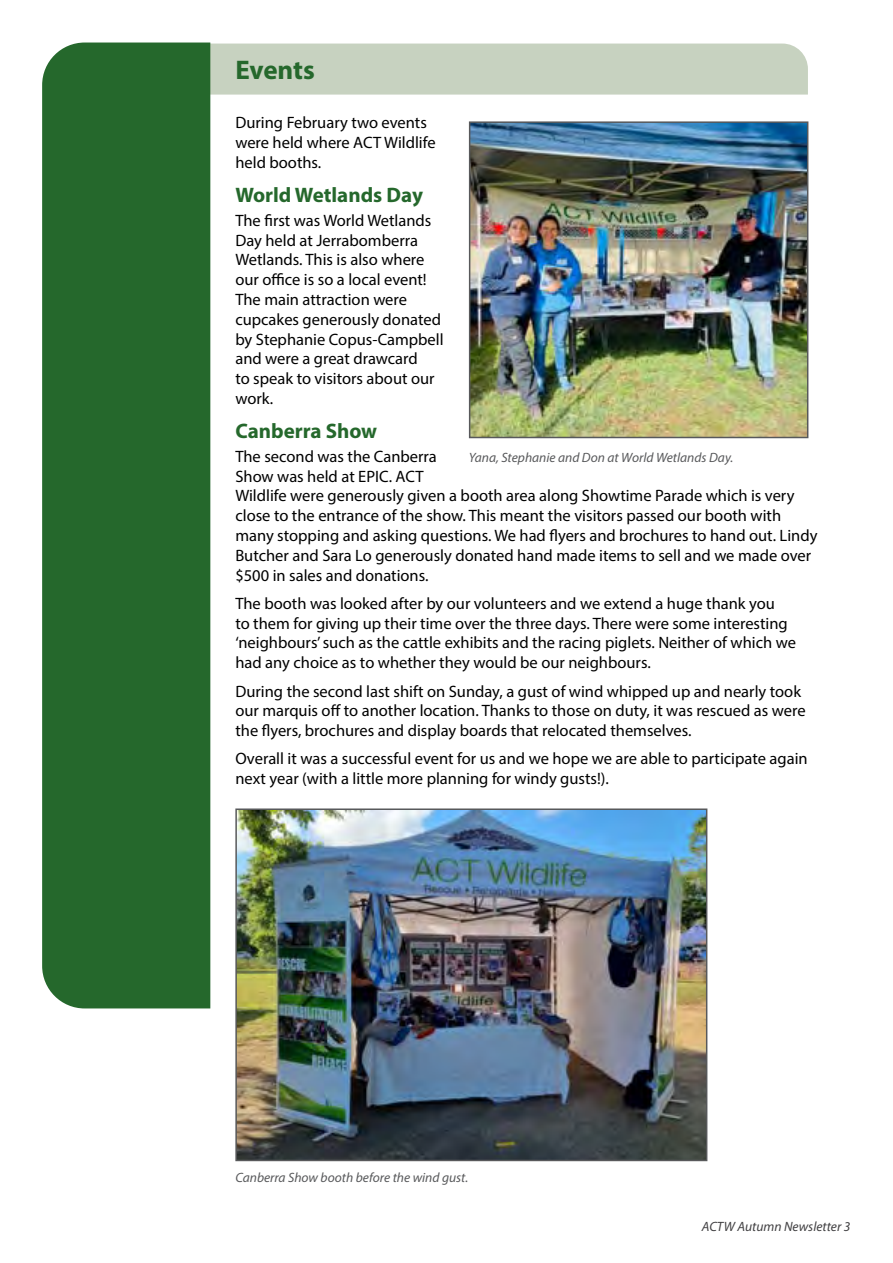
<style>
.page{position:relative;width:893px;height:1263px;background:#fff}
.page>*{position:absolute;margin:0;border:0;box-sizing:border-box;transform-origin:0 0}
.t1{font:700 27px "Myriad Pro";letter-spacing:-.005em;color:#25682c}
.t2{font:700 21px "Myriad Pro";color:#25682c}
.t3{font:16.5px/19.8px "Myriad Pro";color:#000}
.t4{font:italic 13.5px "Myriad Pro";color:#58595b}
.t5{font:italic 13.5px "Myriad Pro";color:#414042}
</style>
<div class="page">
<div style="left:210px;top:44px;width:598px;height:51px;background:#c7d2c0"></div>
<div style="left:42px;top:43px;width:168px;height:965px;background:#25682c"></div>
<img style="left:238px;top:811px;width:466px;height:347px">
<div style="left:235px;top:808px;width:472px;height:353px;border:2px solid #58595b"></div>
<img style="left:472px;top:124px;width:333px;height:311px">
<div style="left:469px;top:121px;width:339px;height:317px;border:2px solid #58595b"></div>
<h1 class="t1" style="left:235px;top:52px;width:81px">Events</h1>
<p class="t3" style="left:235px;top:113px;width:202px">During February two events were held where ACT Wildlife held booths.</p>
<p class="t2" style="left:235px;top:181px;width:189px">World Wetlands Day</p>
<p class="t3" style="left:235px;top:210px;width:210px">The first was World Wetlands<br>Day held at Jerrabomberra<br>Wetlands. This is also where our office is so a local event!<br>The main attraction were cupcakes generously donated by Stephanie Copus-Campbell and were a great drawcard<br>to speak to visitors about our work.</p>
<p class="t2" style="left:235px;top:417px;width:143px">Canberra Show</p>
<p class="t3" style="left:235px;top:446px;width:584px">The second was the Canberra<br>Show was held at EPIC. ACT<br>Wildlife were generously given a booth area along Showtime Parade which is very close to the entrance of the show. This meant the visitors passed our booth with many stopping and asking questions. We had flyers and brochures to hand out. Lindy Butcher and Sara Lo generously donated hand made items to sell and we made over $500 in sales and donations.</p>
<p class="t3" style="left:235px;top:593px;width:562px">The booth was looked after by our volunteers and we extend a huge thank you<br>to them for giving up their time over the three days. There were some interesting ‘neighbours’ such as the cattle exhibits and the racing piglets. Neither of which we had any choice as to whether they would be our neighbours.</p>
<p class="t3" style="left:235px;top:681px;width:572px">During the second last shift on Sunday, a gust of wind whipped up and nearly took our marquis off to another location. Thanks to those on duty, it was rescued as were the flyers, brochures and display boards that relocated themselves.</p>
<p class="t3" style="left:235px;top:749px;width:574px">Overall it was a successful event for us and we hope we are able to participate again next year (with a little more planning for windy gusts!).</p>
<p class="t4" style="left:469px;top:449px;width:266px">Yana, Stephanie and Don at World Wetlands Day.</p>
<p class="t4" style="left:235px;top:1169px;width:234px">Canberra Show booth before the wind gust.</p>
<p class="t5" style="left:702px;top:1218px;width:150px">ACTW Autumn Newsletter 3</p>
</div>
